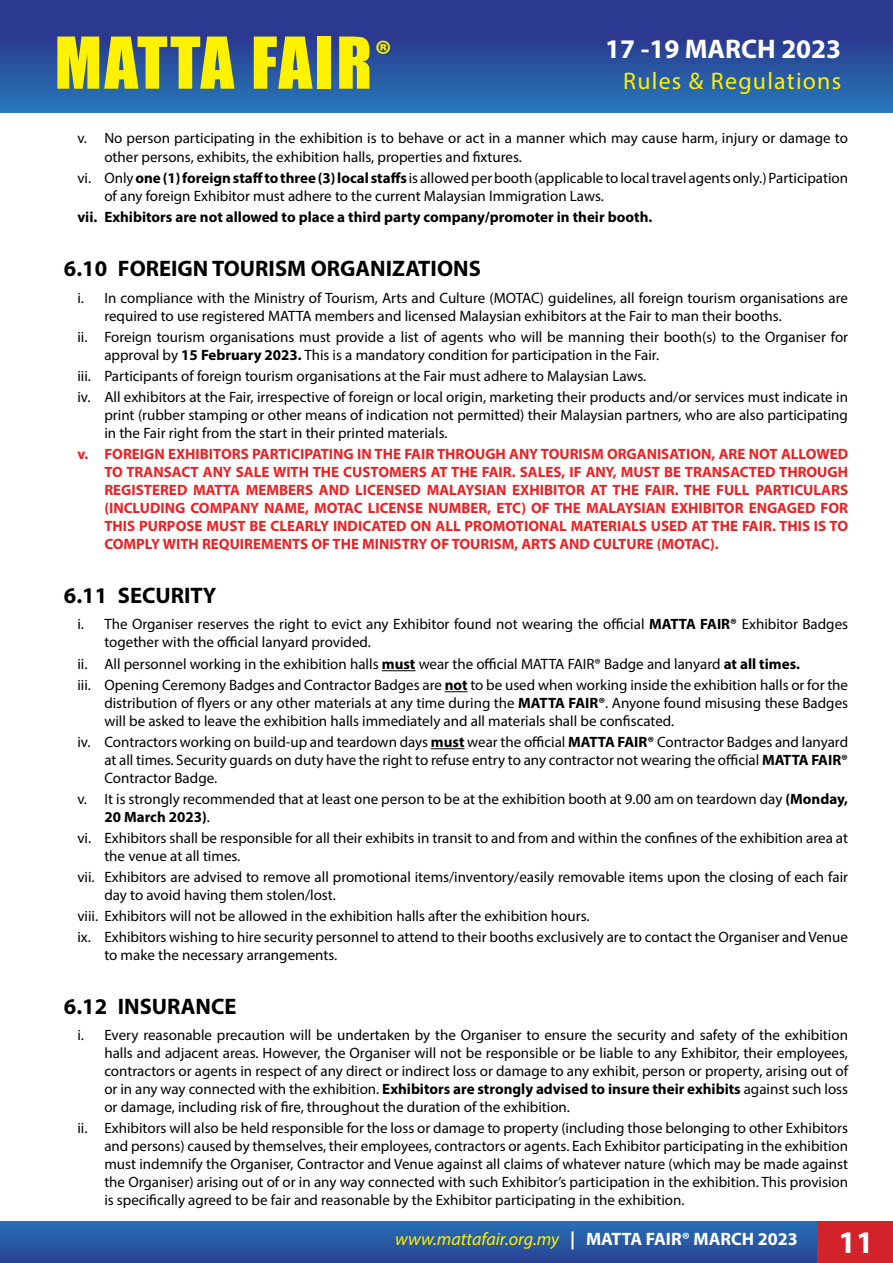
<style>
.page{position:relative;width:893px;height:1263px;background:#fff}
.page>*{position:absolute;margin:0;border:0;box-sizing:border-box;transform-origin:0 0}
.t1{font:66px "Impact";letter-spacing:.04em;color:#fff200}
.t2{font:700 31.5px "Myriad Pro";color:#fff}
.t3{font:700 27px "Myriad Pro";color:#fff}
.t4{font:24px "Myriad Pro";letter-spacing:.05em;color:#fff200}
.t5{font:700 22.5px "Myriad Pro";color:#000}
.t6{font:italic 18px "Myriad Pro";color:#fff200}
.t7{font:15px/18px "Myriad Pro";color:#000}
.t8{font:700 15px/18px "Myriad Pro";color:#ed2124;text-align:justify}
.t9{font:700 15px "Myriad Pro";color:#000}
.s1{font-weight:700}
.s2{font-weight:700;font-style:normal;color:#fff}
</style>
<div class="page">
<hr style="left:382px;top:670px;width:33px;height:1px;background:#000">
<svg style="left:445px;top:691px;width:23px;height:1px"></svg>
<hr style="left:431px;top:748px;width:33px;height:1px;background:#000">
<div style="left:0;top:1222px;width:893px;height:41px;background:linear-gradient(to bottom,#2770b4,#294294)"></div>
<div style="left:818px;top:1222px;width:75px;height:41px;background:#d2232a"></div>
<div style="left:0;top:0;width:893px;height:113px;background:linear-gradient(to bottom,#2c2a86,#2673b6)"></div>
<h1 class="t1" style="left:55px;top:12px;width:339px">MATTA FAIR<sup>®</sup></h1>
<h3 class="t3" style="left:605px;top:32px;width:237px">17 -19 MARCH 2023</h3>
<h3 class="t4" style="left:623px;top:66px;width:219px">Rules &amp; Regulations</h3>
<p class="t7" style="left:104px;top:129px;width:745px;text-indent:-27px">v. No person participating in the exhibition is to behave or act in a manner which may cause harm, injury or damage to other persons, exhibits, the exhibition halls, properties and fixtures.</p>
<p class="t7" style="left:104px;top:168px;width:745px;text-indent:-27px">vi. Only <span class="s1">one (1) foreign staff to three (3) local staffs</span> is allowed per booth (applicable to local travel agents only.) Participation of any foreign Exhibitor must adhere to the current Malaysian Immigration Laws.</p>
<p class="t9" style="left:77px;top:207px;width:576px">vii. Exhibitors are not allowed to place a third party company/promoter in their booth.</p>
<h3 class="t5" style="left:64px;top:254px;width:418px">6.10 FOREIGN TOURISM ORGANIZATIONS</h3>
<p class="t7" style="left:104px;top:289px;width:745px;text-indent:-27px">i. In compliance with the Ministry of Tourism, Arts and Culture (MOTAC) guidelines, all foreign tourism organisations are required to use registered MATTA members and licensed Malaysian exhibitors at the Fair to man their booths.</p>
<p class="t7" style="left:104px;top:328px;width:745px;text-indent:-27px">ii. Foreign tourism organisations must provide a list of agents who will be manning their booth(s) to the Organiser for approval by <span class="s1">15 February 2023.</span> This is a mandatory condition for participation in the Fair.</p>
<p class="t7" style="left:77px;top:365px;width:772px;line-height:21px">iii. Participants of foreign tourism organisations at the Fair must adhere to Malaysian Laws.<br>iv. All exhibitors at the Fair, irrespective of foreign or local origin, marketing their products and/or services must indicate in</p>
<p class="t7" style="left:104px;top:406px;width:745px">print (rubber stamping or other means of indication not permitted) their Malaysian partners, who are also participating in the Fair right from the start in their printed materials.</p>
<p class="t8" style="left:104px;top:445px;width:745px;text-indent:-27px">v. FOREIGN EXHIBITORS PARTICIPATING IN THE FAIR THROUGH ANY TOURISM ORGANISATION, ARE NOT ALLOWED TO TRANSACT ANY SALE WITH THE CUSTOMERS AT THE FAIR. SALES, IF ANY, MUST BE TRANSACTED THROUGH REGISTERED MATTA MEMBERS AND LICENSED MALAYSIAN EXHIBITOR AT THE FAIR. THE FULL PARTICULARS (INCLUDING COMPANY NAME, MOTAC LICENSE NUMBER, ETC) OF THE MALAYSIAN EXHIBITOR ENGAGED FOR THIS PURPOSE MUST BE CLEARLY INDICATED ON ALL PROMOTIONAL MATERIALS USED AT THE FAIR. THIS IS TO COMPLY WITH REQUIREMENTS OF THE MINISTRY OF TOURISM, ARTS AND CULTURE (MOTAC).</p>
<h3 class="t5" style="left:64px;top:581px;width:154px">6.11 SECURITY</h3>
<p class="t7" style="left:104px;top:614px;width:745px;text-indent:-27px">i. The Organiser reserves the right to evict any Exhibitor found not wearing the official <span class="s1">MATTA FAIR®</span> Exhibitor Badges together with the official lanyard provided.</p>
<p class="t7" style="left:77px;top:653px;width:772px;line-height:21px">ii. All personnel working in the exhibition halls <span class="s1">must</span> wear the official MATTA FAIR® Badge and lanyard <span class="s1">at all times.<br></span>iii. Opening Ceremony Badges and Contractor Badges are <span class="s1">not</span> to be used when working inside the exhibition halls or for the</p>
<p class="t7" style="left:104px;top:694px;width:745px">distribution of flyers or any other materials at any time during the <span class="s1">MATTA FAIR®</span>. Anyone found misusing these Badges will be asked to leave the exhibition halls immediately and all materials shall be confiscated.</p>
<p class="t7" style="left:104px;top:733px;width:745px;text-align:justify;text-indent:-27px">iv. Contractors working on build-up and teardown days <span class="s1">must</span> wear the official <span class="s1">MATTA FAIR®</span> Contractor Badges and lanyard at all times. Security guards on duty have the right to refuse entry to any contractor not wearing the official <span class="s1">MATTA FAIR® </span>Contractor Badge.</p>
<p class="t7" style="left:104px;top:790px;width:745px;text-indent:-27px">v. It is strongly recommended that at least one person to be at the exhibition booth at 9.00 am on teardown day <span class="s1">(Monday,<br>20 March 2023)</span>.</p>
<p class="t7" style="left:104px;top:829px;width:745px;text-indent:-27px">vi. Exhibitors shall be responsible for all their exhibits in transit to and from and within the confines of the exhibition area at the venue at all times.</p>
<p class="t7" style="left:104px;top:868px;width:745px;text-indent:-27px">vii. Exhibitors are advised to remove all promotional items/inventory/easily removable items upon the closing of each fair day to avoid having them stolen/lost.</p>
<p class="t7" style="left:77px;top:905px;width:772px;line-height:21px">viii. Exhibitors will not be allowed in the exhibition halls after the exhibition hours.<br>ix. Exhibitors wishing to hire security personnel to attend to their booths exclusively are to contact the Organiser and Venue</p>
<p class="t7" style="left:104px;top:946px;width:234px">to make the necessary arrangements.</p>
<h3 class="t5" style="left:64px;top:992px;width:174px">6.12 INSURANCE</h3>
<p class="t7" style="left:104px;top:1025px;width:745px;text-align:justify;text-indent:-27px">i. Every reasonable precaution will be undertaken by the Organiser to ensure the security and safety of the exhibition halls and adjacent areas. However, the Organiser will not be responsible or be liable to any Exhibitor, their employees, contractors or agents in respect of any direct or indirect loss or damage to any exhibit, person or property, arising out of or in any way connected with the exhibition. <span class="s1">Exhibitors are strongly advised to insure their exhibits</span> against such loss or damage, including risk of fire, throughout the duration of the exhibition.</p>
<p class="t7" style="left:104px;top:1118px;width:745px;text-align:justify;text-indent:-27px">ii. Exhibitors will also be held responsible for the loss or damage to property (including those belonging to other Exhibitors and persons) caused by themselves, their employees, contractors or agents. Each Exhibitor participating in the exhibition must indemnify the Organiser, Contractor and Venue against all claims of whatever nature (which may be made against the Organiser) arising out of or in any way connected with such Exhibitor’s participation in the exhibition. This provision is specifically agreed to be fair and reasonable by the Exhibitor participating in the exhibition.</p>
<p class="t6" style="left:395px;top:1228px;width:404px">www.mattafair.org.my <span class="s2">| MATTA FAIR® MARCH 2023</span></p>
<h2 class="t2" style="left:838px;top:1222px;width:36px">11</h2>
</div>
